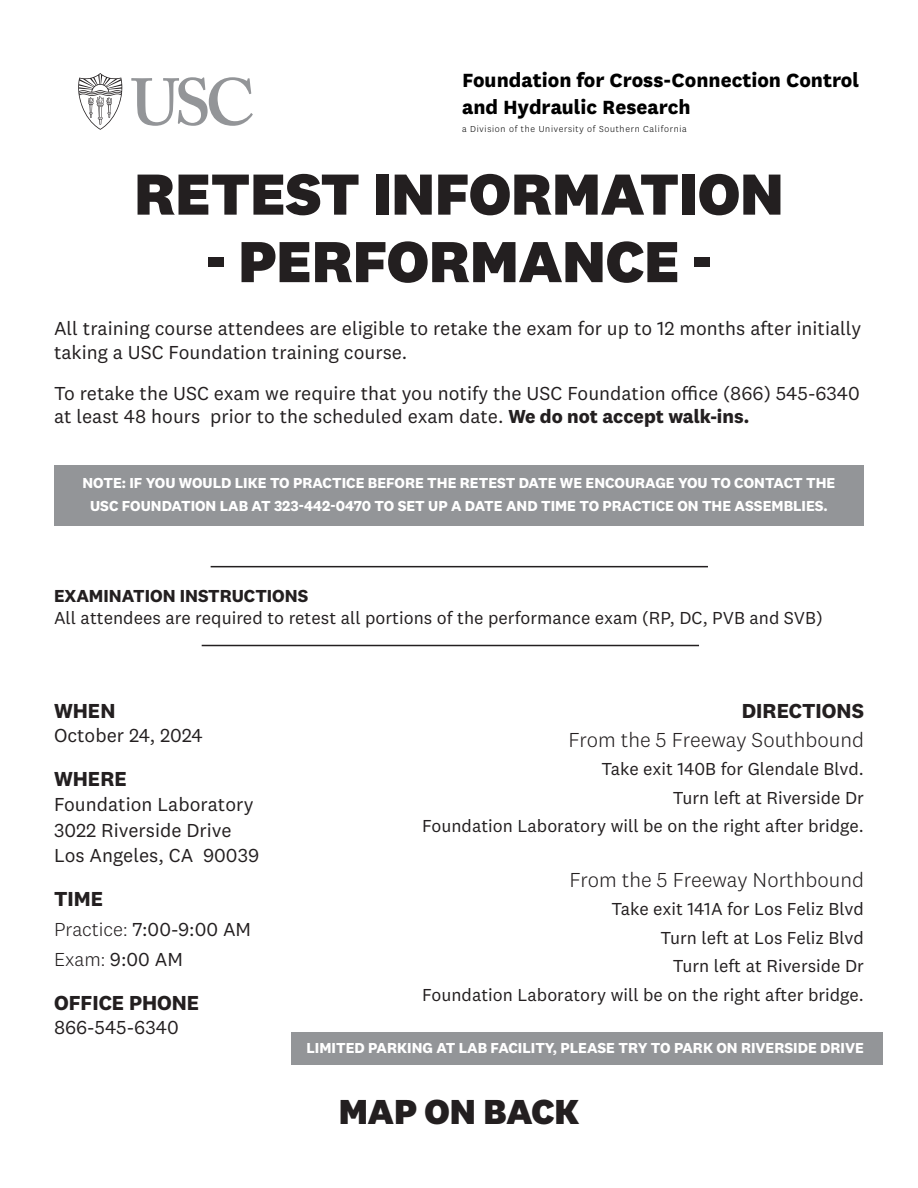
<style>
.page{position:relative;width:918px;height:1188px;background:#fff}
.page>*{position:absolute;margin:0;border:0;box-sizing:border-box;transform-origin:0 0}
.t1{font:800 60px "National 2";color:#231f20}
.t2{font:800 36px "National 2";color:#231f20}
.t3{font:800 22.35px/26.8px "National";color:#000}
.t4{font:300 21px "National 2";color:#231f20}
.t5{font:700 21px "National 2";color:#231f20}
.t6{font:19.5px/23.4px "National 2";color:#231f20}
.t7{font:18px "National 2";color:#231f20}
.t8{font:700 18px "National 2";color:#231f20}
.t9{font:700 15px/22.5px "National 2";color:#fff;text-align:center}
.t10{font:300 10.2px "National";letter-spacing:.07em;color:#000}
.s1{font-weight:700}
.s2{font-weight:300}
</style>
<div class="page">
<svg style="left:131px;top:77px;width:122px;height:49px"></svg>
<svg style="left:78px;top:73px;width:44px;height:57px"></svg>
<div style="left:54px;top:465px;width:810px;height:61px;background:#939598"></div>
<hr style="left:202px;top:645px;width:497px;height:1px;background:#231f20">
<div style="left:291px;top:1032px;width:592px;height:32px;background:#939598"></div>
<hr style="left:211px;top:566px;width:497px;height:1px;background:#231f20">
<p class="t3" style="left:462px;top:65px;width:399px">Foundation for Cross-Connection Control and Hydraulic Research</p>
<p class="t10" style="left:462px;top:123px;width:226px">a Division of the University of Southern California</p>
<p class="t1" style="left:134px;top:157px;width:651px">RETEST INFORMATION</p>
<p class="t1" style="left:206px;top:224px;width:508px">- PERFORMANCE -</p>
<p class="t6" style="left:54px;top:317px;width:809px">All training course attendees are eligible to retake the exam for up to 12 months after initially taking a USC Foundation training course.</p>
<p class="t6" style="left:54px;top:381px;width:807px">To retake the USC exam we require that you notify the USC Foundation office (866) 545-6340 at least 48 hours prior to the scheduled exam date. <span class="s1">We do not accept walk-ins.</span></p>
<p class="t9" style="left:83px;top:472px;width:754px">NOTE: IF YOU WOULD LIKE TO PRACTICE BEFORE THE RETEST DATE WE ENCOURAGE YOU TO CONTACT THE<br>USC FOUNDATION LAB AT 323-442-0470 TO SET UP A DATE AND TIME TO PRACTICE ON THE ASSEMBLIES.</p>
<p class="t8" style="left:54px;top:585px;width:256px">EXAMINATION INSTRUCTIONS</p>
<p class="t7" style="left:54px;top:607px;width:770px">All attendees are required to retest all portions of the performance exam (RP, DC, PVB and SVB)</p>
<p class="t5" style="left:54px;top:698px;width:63px">WHEN</p>
<p class="t6" style="left:54px;top:723px;width:150px">October 24, 2024</p>
<p class="t5" style="left:54px;top:766px;width:74px">WHERE</p>
<p class="t6" style="left:54px;top:793px;width:201px">Foundation Laboratory</p>
<p class="t6" style="left:54px;top:818px;width:179px">3022 Riverside Drive</p>
<p class="t6" style="left:54px;top:844px;width:207px">Los Angeles, CA 90039</p>
<p class="t5" style="left:54px;top:886px;width:51px">TIME</p>
<p class="t6" style="left:54px;top:918px;width:199px"><span class="s2">Practice:</span> 7:00-9:00 AM</p>
<p class="t6" style="left:54px;top:948px;width:131px"><span class="s2">Exam:</span> 9:00 AM</p>
<p class="t5" style="left:54px;top:990px;width:147px">OFFICE PHONE</p>
<p class="t6" style="left:54px;top:1015px;width:126px">866-545-6340</p>
<p class="t5" style="left:742px;top:698px;width:124px">DIRECTIONS</p>
<p class="t4" style="left:569px;top:728px;width:297px">From the 5 Freeway Southbound</p>
<p class="t7" style="left:601px;top:758px;width:264px">Take exit 140B for Glendale Blvd.</p>
<p class="t7" style="left:673px;top:787px;width:193px">Turn left at Riverside Dr</p>
<p class="t7" style="left:422px;top:815px;width:443px">Foundation Laboratory will be on the right after bridge.</p>
<p class="t4" style="left:570px;top:868px;width:296px">From the 5 Freeway Northbound</p>
<p class="t7" style="left:611px;top:899px;width:254px">Take exit 141A for Los Feliz Blvd</p>
<p class="t7" style="left:661px;top:927px;width:205px">Turn left at Los Feliz Blvd</p>
<p class="t7" style="left:673px;top:956px;width:193px">Turn left at Riverside Dr</p>
<p class="t7" style="left:422px;top:984px;width:443px">Foundation Laboratory will be on the right after bridge.</p>
<p class="t9" style="left:307px;top:1036px;width:559px">LIMITED PARKING AT LAB FACILITY, PLEASE TRY TO PARK ON RIVERSIDE DRIVE</p>
<p class="t2" style="left:339px;top:1089px;width:242px">MAP ON BACK</p>
</div>
